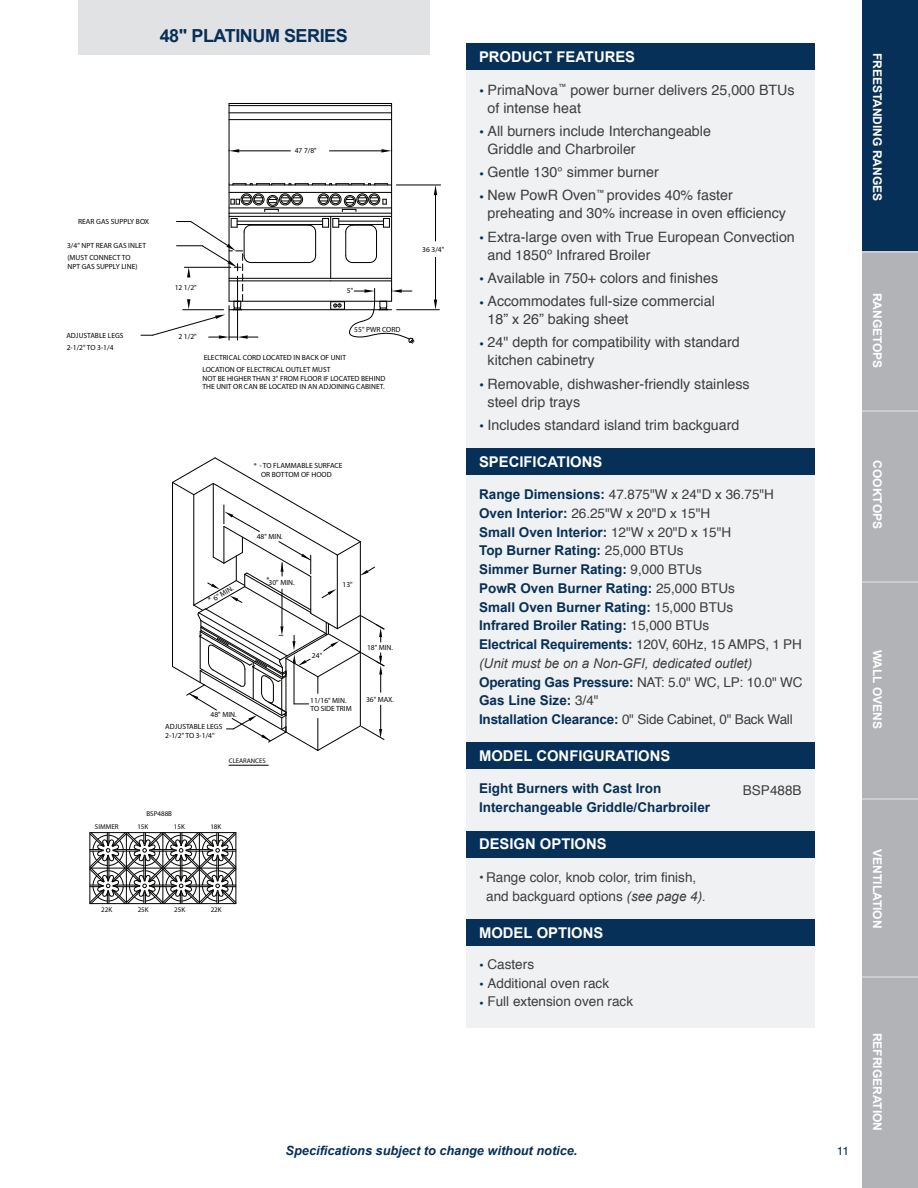
<style>
.page{position:relative;width:918px;height:1188px;background:#fff}
.page>*{position:absolute;margin:0;border:0;box-sizing:border-box;transform-origin:0 0}
.t1{font:700 18px "Arial";letter-spacing:-.025em;color:#073058}
.t2{font:700 14.85px "Arial";color:#fff}
.t3{font:14.25px/18px "Helvetica";color:#3e3e3f}
.t4{font:700 13.5px/18.8px "Arial";color:#073058}
.t5{font:13.5px/18.8px "Helvetica";color:#3e3e3f}
.t6{font:italic 700 12.75px "Arial";color:#073058}
.t7{font:700 12px "Arial";color:#fff}
.t8{font:12px "Helvetica";color:#073058}
.t9{font:700 11.7px "Arial";color:#fff}
.t10{font:8.85px "Myriad Pro";color:#040503}
.t11{font:7.5px/11.9px "Myriad Pro";color:#040503}
.t12{font:7.35px "Myriad Pro";color:#040503}
.t13{font:7.05px "Myriad Pro";color:#040503}
.t14{font:6.6px "Myriad Pro";color:#040503}
.s1{font-size:7.35px}
.s2{color:#073058}
.s3{font-family:"Arial";font-weight:700;color:#073058}
.s4{font-family:"Helvetica";font-weight:400;color:#3e3e3f}
.s5{font-weight:400;font-style:italic;color:#3e3e3f}
.s6{font-family:"Arial";font-style:italic}
</style>
<div class="page">
<hr style="left:229px;top:103px;width:1px;height:81px;background:#040503">
<hr style="left:391px;top:103px;width:1px;height:81px;background:#040503">
<hr style="left:229px;top:103px;width:163px;height:1px;background:#040503">
<hr style="left:229px;top:112px;width:163px;height:1px;background:#040503">
<hr style="left:229px;top:105px;width:163px;height:1px;background:#040503">
<hr style="left:229px;top:119px;width:163px;height:1px;background:#040503">
<svg style="left:229px;top:149px;width:10px;height:4px"></svg>
<hr style="left:239px;top:150px;width:51px;height:1px;background:#040503">
<hr style="left:329px;top:150px;width:52px;height:1px;background:#040503">
<svg style="left:381px;top:149px;width:11px;height:4px"></svg>
<svg style="left:434px;top:185px;width:3px;height:10px"></svg>
<hr style="left:397px;top:309px;width:42px;height:1px;background:#040503">
<hr style="left:435px;top:257px;width:1px;height:43px;background:#040503">
<svg style="left:434px;top:300px;width:3px;height:10px"></svg>
<hr style="left:435px;top:195px;width:1px;height:46px;background:#040503">
<hr style="left:396px;top:184px;width:45px;height:1px;background:#040503">
<svg style="left:141px;top:183px;width:275px;height:161px"></svg>
<hr style="left:229px;top:765px;width:39px;height:1px;background:#040503">
<svg style="left:172px;top:457px;width:213px;height:294px"></svg>
<div style="left:78px;top:0;width:351px;height:55px;background:#e1e2e4"></div>
<svg style="left:89px;top:832px;width:148px;height:73px"></svg>
<div style="left:466px;top:65px;width:348px;height:963px;background:#f0f1f2"></div>
<div style="left:466px;top:44px;width:348px;height:26px;background:#073058"></div>
<div style="left:466px;top:920px;width:348px;height:26px;background:#073058"></div>
<div style="left:466px;top:831px;width:348px;height:27px;background:#073058"></div>
<div style="left:466px;top:742px;width:348px;height:27px;background:#073058"></div>
<div style="left:466px;top:448px;width:348px;height:27px;background:#073058"></div>
<div style="left:862px;top:0;width:56px;height:1188px;background:#b2b3b7"></div>
<div style="left:862px;top:0;width:56px;height:252px;background:#073058"></div>
<hr style="left:862px;top:976px;width:56px;height:2px;background:#cbccce">
<hr style="left:862px;top:798px;width:56px;height:2px;background:#cbccce">
<hr style="left:862px;top:581px;width:56px;height:2px;background:#cbccce">
<hr style="left:862px;top:410px;width:56px;height:2px;background:#cbccce">
<hr style="left:862px;top:251px;width:56px;height:2px;background:#cbccce">
<p class="t1" style="left:160px;top:25px;width:190px">48" PLATINUM SERIES</p>
<p class="t11" style="left:295px;top:146px;width:24px">47 7/8"</p>
<p class="t11" style="left:78px;top:216px;width:72px">REAR GAS SUPPLY BOX</p>
<p class="t11" style="left:67px;top:240px;width:80px">3/4" NPT REAR GAS INLET (MUST CONNECT TO</p>
<p class="t11" style="left:67px;top:261px;width:72px">NPT GAS SUPPLY LINE)</p>
<p class="t11" style="left:175px;top:283px;width:24px">12 1/2"</p>
<p class="t11" style="left:66px;top:330px;width:59px">ADJUSTABLE LEGS</p>
<p class="t11" style="left:179px;top:331px;width:20px">2 1/2"</p>
<p class="t11" style="left:67px;top:342px;width:48px">2-1/2" TO 3-1/4</p>
<p class="t11" style="left:347px;top:285px;width:8px">5"</p>
<p class="t11" style="left:354px;top:325px;width:48px">55" PWR CORD</p>
<p class="t11" style="left:204px;top:352px;width:144px">ELECTRICAL CORD LOCATED IN BACK OF UNIT</p>
<p class="t11" style="left:202px;top:382px;width:184px">THE UNIT OR CAN BE LOCATED IN AN ADJOINING CABINET.</p>
<p class="t11" style="left:202px;top:365px;width:130px">LOCATION OF ELECTRICAL OUTLET MUST</p>
<p class="t11" style="left:202px;top:373px;width:184px">NOT BE HIGHER THAN 3" FROM FLOOR IF LOCATED BEHIND</p>
<p class="t11" style="left:422px;top:244px;width:24px">36 3/4"</p>
<p class="t11" style="left:254px;top:462px;width:90px;line-height:8.6px;text-align:center"><span class="s1">*</span> - TO FLAMMABLE SURFACE<br>OR BOTTOM OF HOOD</p>
<p class="t11" style="left:211px;top:594px;width:24px;rotate:-30deg">6" MIN.</p>
<p class="t12" style="left:208px;top:597px;width:5px">*</p>
<p class="t11" style="left:257px;top:531px;width:28px">48" MIN.</p>
<p class="t12" style="left:267px;top:577px;width:5px">*</p>
<p class="t11" style="left:269px;top:577px;width:28px">30" MIN.</p>
<p class="t10" style="left:279px;top:632px;width:7px">~</p>
<p class="t11" style="left:211px;top:709px;width:28px">48" MIN.</p>
<p class="t11" style="left:165px;top:721px;width:59px">ADJUSTABLE LEGS</p>
<p class="t11" style="left:165px;top:730px;width:51px">2-1/2" TO 3-1/4"</p>
<p class="t14" style="left:229px;top:758px;width:38px">CLEARANCES</p>
<p class="t11" style="left:343px;top:579px;width:12px">13"</p>
<p class="t11" style="left:312px;top:650px;width:12px">24"</p>
<p class="t11" style="left:367px;top:642px;width:28px">18" MIN.</p>
<p class="t11" style="left:310px;top:695px;width:38px">11/16" MIN.</p>
<p class="t11" style="left:311px;top:703px;width:43px">TO SIDE TRIM</p>
<p class="t11" style="left:366px;top:694px;width:30px">36" MAX.</p>
<p class="t13" style="left:147px;top:811px;width:27px">BSP488B</p>
<p class="t13" style="left:95px;top:824px;width:25px">SIMMER</p>
<p class="t13" style="left:137px;top:824px;width:13px">15K</p>
<p class="t13" style="left:174px;top:824px;width:13px">15K</p>
<p class="t13" style="left:210px;top:824px;width:13px">18K</p>
<p class="t13" style="left:101px;top:907px;width:13px">22K</p>
<p class="t13" style="left:138px;top:907px;width:13px">25K</p>
<p class="t13" style="left:174px;top:907px;width:13px">25K</p>
<p class="t13" style="left:211px;top:907px;width:13px">22K</p>
<p class="t2" style="left:479px;top:49px;width:158px">PRODUCT FEATURES</p>
<p class="t3" style="left:488px;top:82px;width:309px;text-indent:-8px"><span class="s2">•</span> PrimaNova<sup>™</sup> power burner delivers 25,000 BTUs of intense heat</p>
<p class="t3" style="left:488px;top:123px;width:225px;text-indent:-8px"><span class="s2">•</span> All burners include Interchangeable<br>Griddle and Charbroiler</p>
<p class="t3" style="left:479px;top:164px;width:181px"><span class="s2">•</span> Gentle 130° simmer burner</p>
<p class="t3" style="left:488px;top:188px;width:300px;text-indent:-8px"><span class="s2">•</span> New PowR Oven<sup>™</sup> provides 40% faster preheating and 30% increase in oven efficiency</p>
<p class="t3" style="left:488px;top:229px;width:309px;text-indent:-8px"><span class="s2">•</span> Extra-large oven with True European Convection and 1850º Infrared Broiler</p>
<p class="t3" style="left:479px;top:270px;width:241px"><span class="s2">•</span> Available in 750+ colors and finishes</p>
<p class="t3" style="left:488px;top:293px;width:229px;text-indent:-8px"><span class="s2">•</span> Accommodates full-size commercial<br>18” x 26” baking sheet</p>
<p class="t3" style="left:488px;top:335px;width:254px;text-indent:-8px"><span class="s2">•</span> 24" depth for compatibility with standard kitchen cabinetry</p>
<p class="t3" style="left:488px;top:376px;width:264px;text-indent:-8px"><span class="s2">•</span> Removable, dishwasher-friendly stainless steel drip trays</p>
<p class="t3" style="left:479px;top:417px;width:262px"><span class="s2">•</span> Includes standard island trim backguard</p>
<p class="t2" style="left:479px;top:453px;width:125px">SPECIFICATIONS</p>
<p class="t9" style="left:473px;top:455px;width:99px">MODEL OPTIONS</p>
<p class="t5" style="left:479px;top:486px;width:296px"><span class="s3">Range Dimensions:</span> 47.875"W x 24"D x 36.75"H<br><span class="s3">Oven Interior:</span> 26.25"W x 20"D x 15"H</p>
<p class="t4" style="left:479px;top:523px;width:325px">Small Oven Interior: <span class="s4">12"W x 20"D x 15"H<br></span>Top Burner Rating: <span class="s4">25,000 BTUs<br></span>Simmer Burner Rating: <span class="s4">9,000 BTUs<br></span>PowR Oven Burner Rating: <span class="s4">25,000 BTUs<br></span>Small Oven Burner Rating: <span class="s4">15,000 BTUs<br></span>Infrared Broiler Rating: <span class="s4">15,000 BTUs<br></span>Electrical Requirements: <span class="s4">120V, 60Hz, 15 AMPS, 1 PH </span><span class="s5">(Unit must be on a Non-GFI, dedicated outlet)<br></span>Operating Gas Pressure: <span class="s4">NAT: 5.0" WC, LP: 10.0" WC </span>Gas Line Size: <span class="s4">3/4"</span></p>
<p class="t5" style="left:479px;top:711px;width:315px"><span class="s3">Installation Clearance:</span> 0" Side Cabinet, 0" Back Wall</p>
<p class="t2" style="left:479px;top:748px;width:193px">MODEL CONFIGURATIONS</p>
<p class="t4" style="left:479px;top:779px;width:233px">Eight Burners with Cast Iron<br>Interchangeable Griddle/Charbroiler</p>
<p class="t5" style="left:743px;top:782px;width:60px">BSP488B</p>
<p class="t2" style="left:479px;top:836px;width:129px">DESIGN OPTIONS</p>
<p class="t5" style="left:486px;top:869px;width:221px;text-indent:-7px">• Range color, knob color, trim finish, and backguard options <span class="s6">(see page 4).</span></p>
<p class="t2" style="left:479px;top:925px;width:126px">MODEL OPTIONS</p>
<p class="t5" style="left:479px;top:956px;width:56px"><span class="s2">•</span> Casters</p>
<p class="t5" style="left:479px;top:975px;width:132px"><span class="s2">•</span> Additional oven rack</p>
<p class="t5" style="left:479px;top:993px;width:156px"><span class="s2">•</span> Full extension oven rack</p>
<p class="t6" style="left:286px;top:1144px;width:293px">Specifications subject to change without notice.</p>
<p class="t7" style="left:884px;top:53px;width:150px;rotate:90deg">FREESTANDING RANGES</p>
<p class="t7" style="left:884px;top:293px;width:77px;rotate:90deg">RANGETOPS</p>
<p class="t7" style="left:884px;top:460px;width:70px;rotate:90deg">COOKTOPS</p>
<p class="t7" style="left:884px;top:650px;width:81px;rotate:90deg">WALL OVENS</p>
<p class="t7" style="left:884px;top:849px;width:81px;rotate:90deg">VENTILATION</p>
<p class="t8" style="left:837px;top:1146px;width:14px">11</p>
<p class="t7" style="left:884px;top:1033px;width:100px;rotate:90deg">REFRIGERATION</p>
</div>
